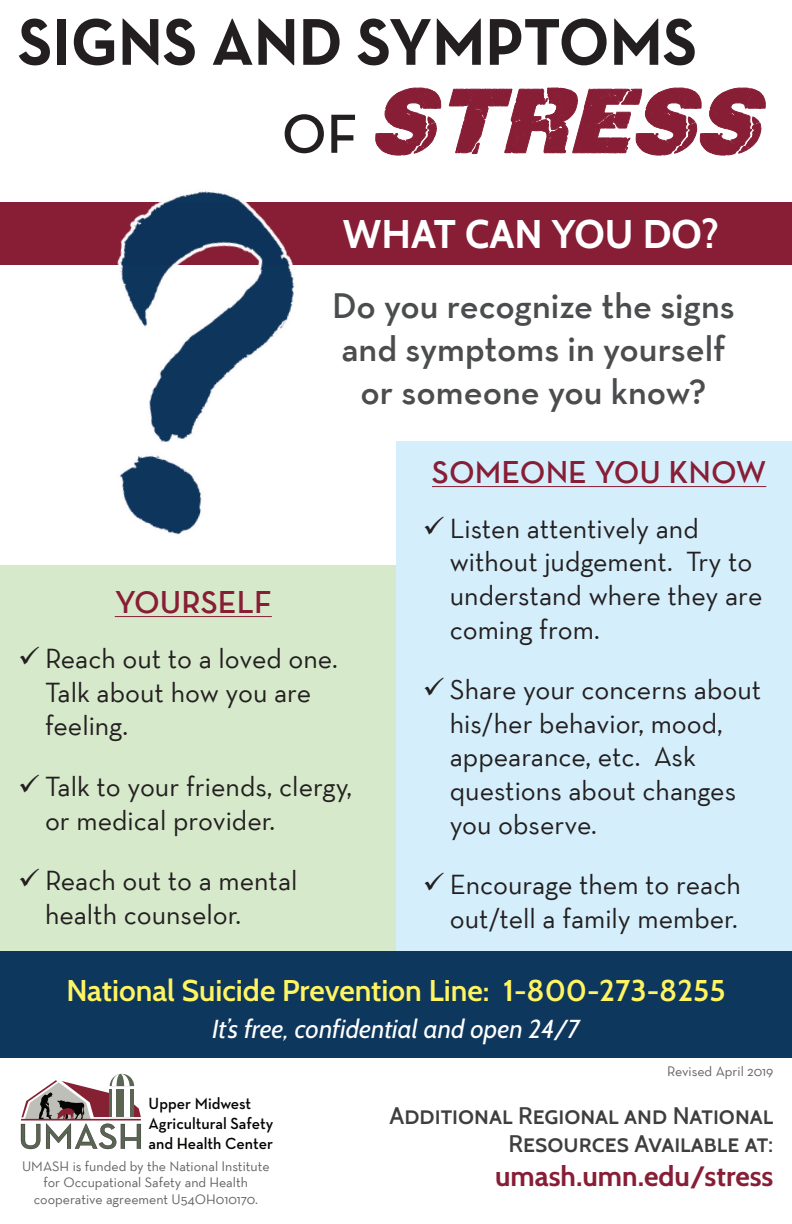
<style>
.page{position:relative;width:792px;height:1224px;background:#fff}
.page>*{position:absolute;margin:0;border:0;box-sizing:border-box;transform-origin:0 0}
.t1{font:italic 78px "Crackvetica";letter-spacing:.09em;color:#871e36}
.t2{font:700 67.2px "Neutra Text";color:#231f20;scale:.95 1}
.t3{font:700 40px "Cabin";color:#fff}
.t4{font:600 36px/43.2px "Neutra Text";color:#4b4c4d;text-align:center}
.t5{font:600 32px "Neutra Text";color:#871e36}
.t6{font:600 30px "Cabin";color:#fff461}
.t7{font:28px/33.6px "Neutra Text";color:#231f20}
.t8{font:700 28px "Cabin";color:#871e36}
.t9{font:italic 26px "Cabin";color:#fff}
.t10{font:500 24px/28.8px "Cabin";color:#3e3e3f;text-align:right}
.t11{font:600 16.4px/19.8px "Neutra Text";color:#040503}
.t12{font:14px/16.8px "Neutra Text";color:#636366;text-align:center}
.s1{font-family:"Neutra Text";font-weight:600;font-style:normal;font-size:56px;color:#231f20}
</style>
<div class="page">
<div style="left:396px;top:441px;width:396px;height:523px;background:#d4effb"></div>
<div style="left:0;top:565px;width:396px;height:399px;background:#d6e9cb"></div>
<svg style="left:375px;top:87px;width:66px;height:69px"></svg>
<svg style="left:448px;top:87px;width:318px;height:69px"></svg>
<hr style="left:432px;top:486px;width:334px;height:1px;background:#871e36">
<hr style="left:115px;top:616px;width:157px;height:1px;background:#871e36">
<div style="left:0;top:202px;width:792px;height:63px;background:#871e36"></div>
<img style="left:117px;top:191px;width:177px;height:344px">
<svg style="left:21px;top:1074px;width:120px;height:75px"></svg>
<hr style="left:21px;top:1119px;width:120px;height:2px;background:#862134">
<div style="left:0;top:952px;width:792px;height:106px;background:#0e375d"></div>
<p class="t2" style="left:18px;top:0;width:716px">SIGNS AND SYMPTOMS</p>
<p class="t1" style="left:282px;top:88px;width:474px"><span class="s1">OF</span> STRESS</p>
<p class="t3" style="left:343px;top:210px;width:378px">WHAT CAN YOU DO?</p>
<p class="t4" style="left:332px;top:284px;width:404px">Do you recognize the signs and symptoms in yourself or someone you know?</p>
<p class="t5" style="left:115px;top:582px;width:159px">YOURSELF</p>
<p class="t7" style="left:45px;top:641px;width:294px">Reach out to a loved one.<br>Talk about how you are feeling.</p>
<p class="t7" style="left:45px;top:769px;width:309px">Talk to your friends, clergy, or medical provider.</p>
<p class="t7" style="left:45px;top:863px;width:254px">Reach out to a mental health counselor.</p>
<p class="t5" style="left:432px;top:452px;width:336px">SOMEONE YOU KNOW</p>
<p class="t7" style="left:450px;top:511px;width:314px">Listen attentively and without judgement. Try to understand where they are coming from.</p>
<p class="t7" style="left:450px;top:672px;width:313px">Share your concerns about his/her behavior, mood, appearance, etc. Ask questions about changes you observe.</p>
<p class="t7" style="left:450px;top:867px;width:293px">Encourage them to reach out/tell a family member.</p>
<p class="t6" style="left:66px;top:972px;width:661px">National Suicide Prevention Line: 1-800-273-8255</p>
<p class="t9" style="left:212px;top:1013px;width:369px">It’s free, confidential and open 24/7</p>
<p class="t11" style="left:149px;top:1093px;width:126px">Upper Midwest<br>Agricultural Safety and Health Center</p>
<p class="t12" style="left:22px;top:1157px;width:249px">UMASH is funded by the National Institute for Occupational Safety and Health cooperative agreement U54OH010170.</p>
<p class="t12" style="left:667px;top:1062px;width:108px">Revised April 2019</p>
<p class="t10" style="left:389px;top:1101px;width:385px">Additional Regional and National<br>Resources Available at:</p>
<p class="t8" style="left:495px;top:1159px;width:280px">umash.umn.edu/stress</p>
</div>
